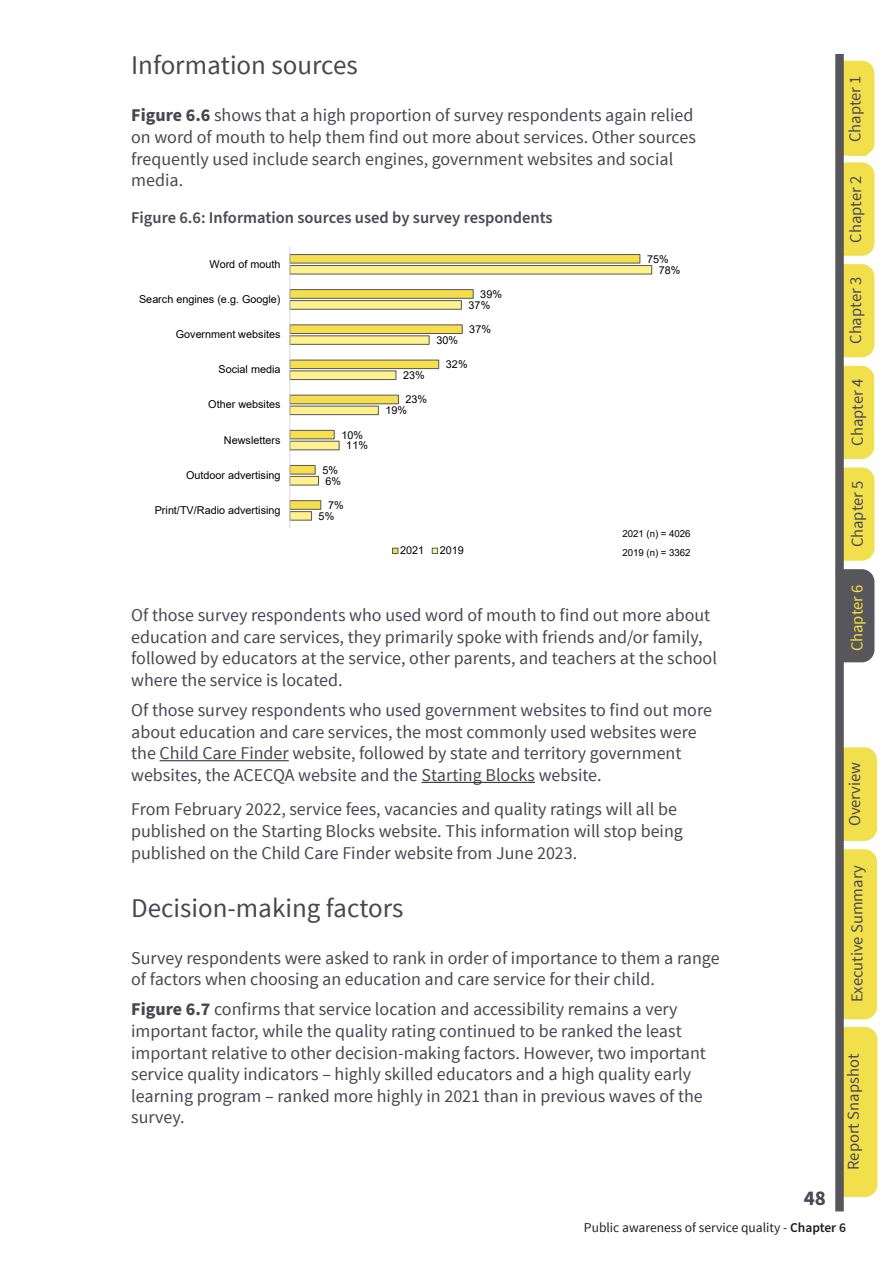
<style>
.page{position:relative;width:893px;height:1263px;background:#fff}
.page>*{position:absolute;margin:0;border:0;box-sizing:border-box;transform-origin:0 0}
.Title_2{font:27px "Source Sans Pro";color:#474752}
.t1{font:700 21px "Source Sans Pro";color:#4a4a56}
.body_text{font:18px/21.6px "Source Sans Pro";color:#474752}
.t2{font:16.5px "Source Sans Pro";color:#474752}
.Figure_title{font:600 16.5px "Source Sans Pro";color:#4a4a56}
.t3{font:16.5px "Source Sans Pro";color:#494853}
.t4{font:16.5px "Source Sans Pro";color:#f2df4c}
.t5{font:13.5px "Source Sans Pro";color:#231f20}
.t6{font:10.8px "Arial";letter-spacing:.005em;color:#000}
.t7{font:9.6px/18.8px "Arial";letter-spacing:-.005em;color:#000}
.s1{font-weight:700}
.s2{font-weight:600}
</style>
<div class="page">
<div style="left:844px;top:1027px;width:33px;height:170px;background:#f2df4c"></div>
<div style="left:844px;top:747px;width:33px;height:94px;background:#f2df4c"></div>
<div style="left:844px;top:849px;width:33px;height:170px;background:#f2df4c"></div>
<div style="left:844px;top:467px;width:30px;height:94px;background:#f2df4c"></div>
<div style="left:844px;top:366px;width:30px;height:93px;background:#f2df4c"></div>
<div style="left:844px;top:162px;width:30px;height:94px;background:#f2df4c"></div>
<svg style="left:844px;top:61px;width:30px;height:95px"></svg>
<div style="left:848px;top:62px;width:19px;height:94px;background:#f2df4c"></div>
<div style="left:844px;top:264px;width:30px;height:93px;background:#f2df4c"></div>
<div style="left:844px;top:569px;width:30px;height:93px;background:#57575b"></div>
<div style="left:835px;top:54px;width:9px;height:1157px;background:#57575b"></div>
<hr style="left:160px;top:760px;width:129px;height:1px;background:#231f20">
<hr style="left:422px;top:782px;width:113px;height:1px;background:#231f20">
<svg style="left:290px;top:254px;width:351px;height:256px"></svg>
<hr style="left:289px;top:247px;width:1px;height:281px;background:#d9d9d9">
<svg style="left:392px;top:548px;width:6px;height:6px"></svg>
<svg style="left:432px;top:548px;width:6px;height:6px"></svg>
<p class="Title_2" style="left:131px;top:49px;width:228px">Information sources</p>
<p class="body_text" style="left:131px;top:105px;width:566px"><span class="s1">Figure 6.6</span> shows that a high proportion of survey respondents again relied on word of mouth to help them find out more about services. Other sources frequently used include search engines, government websites and social media.</p>
<p class="Figure_title" style="left:131px;top:206px;width:423px">Figure 6.6: Information sources used by survey respondents</p>
<p class="t6" style="left:210px;top:256px;width:72px">Word of mouth</p>
<p class="t6" style="left:647px;top:251px;width:23px">75%</p>
<p class="t6" style="left:659px;top:262px;width:23px">78%</p>
<p class="t6" style="left:139px;top:292px;width:143px">Search engines (e.g. Google)</p>
<p class="t6" style="left:480px;top:287px;width:23px">39%</p>
<p class="t6" style="left:469px;top:298px;width:23px">37%</p>
<p class="t6" style="left:176px;top:327px;width:106px">Government websites</p>
<p class="t6" style="left:436px;top:333px;width:23px">30%</p>
<p class="t6" style="left:469px;top:322px;width:23px">37%</p>
<p class="t6" style="left:219px;top:362px;width:64px">Social media</p>
<p class="t6" style="left:403px;top:368px;width:23px">23%</p>
<p class="t6" style="left:446px;top:357px;width:23px">32%</p>
<p class="t6" style="left:208px;top:397px;width:74px">Other websites</p>
<p class="t6" style="left:405px;top:392px;width:23px">23%</p>
<p class="t6" style="left:385px;top:403px;width:23px">19%</p>
<p class="t6" style="left:224px;top:432px;width:58px">Newsletters</p>
<p class="t6" style="left:341px;top:427px;width:23px">10%</p>
<p class="t6" style="left:346px;top:438px;width:23px">11%</p>
<p class="t6" style="left:186px;top:467px;width:96px">Outdoor advertising</p>
<p class="t6" style="left:322px;top:462px;width:17px">5%</p>
<p class="t6" style="left:326px;top:473px;width:17px">6%</p>
<p class="t6" style="left:155px;top:503px;width:127px">Print/TV/Radio advertising</p>
<p class="t6" style="left:328px;top:498px;width:17px">7%</p>
<p class="t6" style="left:319px;top:508px;width:17px">5%</p>
<p class="t6" style="left:400px;top:543px;width:26px">2021</p>
<p class="t6" style="left:440px;top:543px;width:26px">2019</p>
<p class="t7" style="left:622px;top:524px;width:70px">2021 (n) = 4026<br>2019 (n) = 3362</p>
<p class="body_text" style="left:131px;top:605px;width:587px">Of those survey respondents who used word of mouth to find out more about education and care services, they primarily spoke with friends and/or family, followed by educators at the service, other parents, and teachers at the school where the service is located.</p>
<p class="body_text" style="left:131px;top:700px;width:582px">Of those survey respondents who used government websites to find out more about education and care services, the most commonly used websites were the Child Care Finder website, followed by state and territory government websites, the ACECQA website and the Starting Blocks website.</p>
<p class="body_text" style="left:131px;top:799px;width:553px">From February 2022, service fees, vacancies and quality ratings will all be published on the Starting Blocks website. This information will stop being published on the Child Care Finder website from June 2023.</p>
<p class="Title_2" style="left:131px;top:891px;width:274px">Decision-making factors</p>
<p class="body_text" style="left:131px;top:947px;width:590px">Survey respondents were asked to rank in order of importance to them a range of factors when choosing an education and care service for their child.</p>
<p class="body_text" style="left:131px;top:999px;width:576px"><span class="s1">Figure 6.7</span> confirms that service location and accessibility remains a very important factor, while the quality rating continued to be ranked the least important relative to other decision-making factors. However, two important service quality indicators – highly skilled educators and a high quality early learning program – ranked more highly in 2021 than in previous waves of the survey.</p>
<p class="t3" style="left:845px;top:142px;width:68px;rotate:-90deg">Chapter 1</p>
<p class="t2" style="left:845px;top:243px;width:68px;rotate:-90deg">Chapter 2</p>
<p class="t2" style="left:845px;top:344px;width:68px;rotate:-90deg">Chapter 3</p>
<p class="t2" style="left:847px;top:446px;width:68px;rotate:-90deg">Chapter 4</p>
<p class="t2" style="left:847px;top:547px;width:68px;rotate:-90deg">Chapter 5</p>
<p class="t4" style="left:847px;top:651px;width:68px;rotate:-90deg">Chapter 6</p>
<p class="t1" style="left:804px;top:1183px;width:24px">48</p>
<p class="t2" style="left:845px;top:826px;width:66px;rotate:-90deg">Overview</p>
<p class="t2" style="left:847px;top:1002px;width:138px;rotate:-90deg">Executive Summary</p>
<p class="t2" style="left:843px;top:1170px;width:118px;rotate:-90deg">Report Snapshot</p>
<p class="t5" style="left:584px;top:1219px;width:264px">Public awareness of service quality - <span class="s2">Chapter 6</span></p>
</div>
